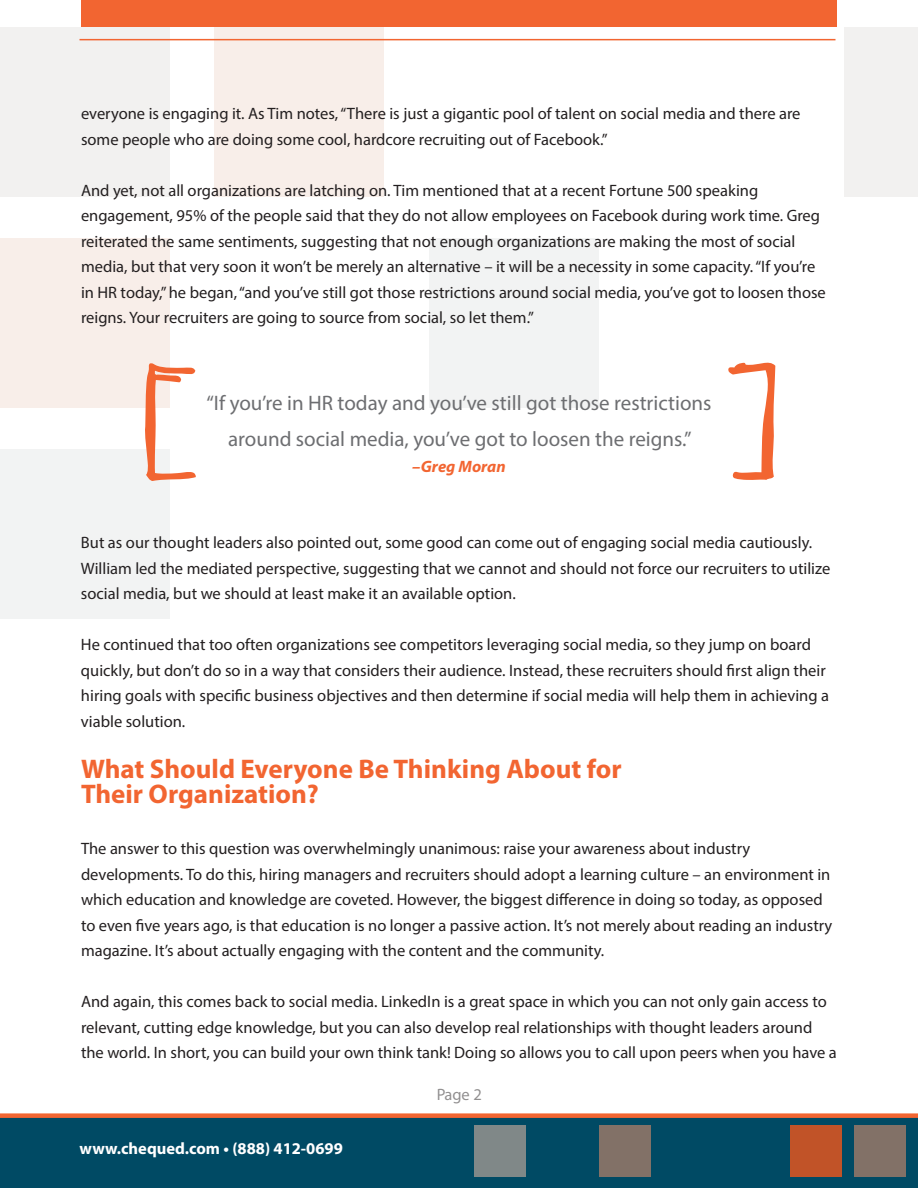
<style>
.page{position:relative;width:918px;height:1188px;background:#fff}
.page>*{position:absolute;margin:0;border:0;box-sizing:border-box;transform-origin:0 0}
.t1{font:700 27px/25.5px "Myriad Pro";color:#f26531}
.t2{font:21px/36px "Myriad Pro";color:#6d6e71;text-align:center}
.t3{font:16.5px/25.5px "Myriad Pro";color:#231f20}
.t4{font:700 16.5px "Myriad Pro";color:#fff}
.t5{font:italic 700 16.5px "Myriad Pro";color:#f26531}
</style>
<div class="page">
<div style="left:0;top:27px;width:169px;height:169px;background:#f2f1f0"></div>
<div style="left:0;top:238px;width:169px;height:170px;background:#f8eee9"></div>
<div style="left:0;top:449px;width:169px;height:170px;background:#f2f3f3"></div>
<div style="left:215px;top:27px;width:169px;height:169px;background:#f8eee9"></div>
<div style="left:429px;top:238px;width:170px;height:170px;background:#f2f3f3"></div>
<div style="left:844px;top:27px;width:74px;height:169px;background:#f2f1f0"></div>
<div style="left:81px;top:0;width:756px;height:27px;background:#f26531"></div>
<hr style="left:80px;top:39px;width:756px;height:1px;background:#f26531">
<div style="left:0;top:1115px;width:918px;height:73px;background:#004a64"></div>
<div style="left:855px;top:1126px;width:51px;height:51px;background:#827167"></div>
<div style="left:790px;top:1126px;width:51px;height:51px;background:#c15328"></div>
<div style="left:600px;top:1126px;width:51px;height:51px;background:#827167"></div>
<div style="left:474px;top:1126px;width:52px;height:51px;background:#808888"></div>
<div style="left:0;top:1113px;width:918px;height:5px;background:#f26531"></div>
<svg style="left:145px;top:363px;width:51px;height:118px"></svg>
<svg style="left:728px;top:362px;width:47px;height:118px"></svg>
<p class="t3" style="left:81px;top:101px;width:721px">everyone is engaging it. As Tim notes, “There is just a gigantic pool of talent on social media and there are some people who are doing some cool, hardcore recruiting out of Facebook.”</p>
<p class="t3" style="left:81px;top:177px;width:746px">And yet, not all organizations are latching on. Tim mentioned that at a recent Fortune 500 speaking engagement, 95% of the people said that they do not allow employees on Facebook during work time. Greg reiterated the same sentiments, suggesting that not enough organizations are making the most of social media, but that very soon it won’t be merely an alternative – it will be a necessity in some capacity. “If you’re in HR today,” he began, “and you’ve still got those restrictions around social media, you’ve got to loosen those reigns. Your recruiters are going to source from social, so let them.”</p>
<p class="t2" style="left:206px;top:385px;width:507px">“If you’re in HR today and you’ve still got those restrictions around social media, you’ve got to loosen the reigns.”</p>
<p class="t5" style="left:412px;top:456px;width:95px">–Greg Moran</p>
<p class="t3" style="left:81px;top:530px;width:751px">But as our thought leaders also pointed out, some good can come out of engaging social media cautiously.<br>William led the mediated perspective, suggesting that we cannot and should not force our recruiters to utilize social media, but we should at least make it an available option.</p>
<p class="t3" style="left:81px;top:632px;width:750px">He continued that too often organizations see competitors leveraging social media, so they jump on board quickly, but don’t do so in a way that considers their audience. Instead, these recruiters should first align their hiring goals with specific business objectives and then determine if social media will help them in achieving a viable solution.</p>
<h1 class="t1" style="left:81px;top:755px;width:542px">What Should Everyone Be Thinking About for<br>Their Organization?</h1>
<p class="t3" style="left:81px;top:836px;width:753px">The answer to this question was overwhelmingly unanimous: raise your awareness about industry developments. To do this, hiring managers and recruiters should adopt a learning culture – an environment in which education and knowledge are coveted. However, the biggest difference in doing so today, as opposed to even five years ago, is that education is no longer a passive action. It’s not merely about reading an industry magazine. It’s about actually engaging with the content and the community.</p>
<p class="t3" style="left:81px;top:989px;width:757px">And again, this comes back to social media. LinkedIn is a great space in which you can not only gain access to relevant, cutting edge knowledge, but you can also develop real relationships with thought leaders around the world. In short, you can build your own think tank! Doing so allows you to call upon peers when you have a</p>
<p class="t4" style="left:80px;top:1137px;width:265px">www.chequed.com • (888) 412-0699</p>
<p class="t3" style="left:436px;top:1081px;width:47px">Page 2</p>
</div>
